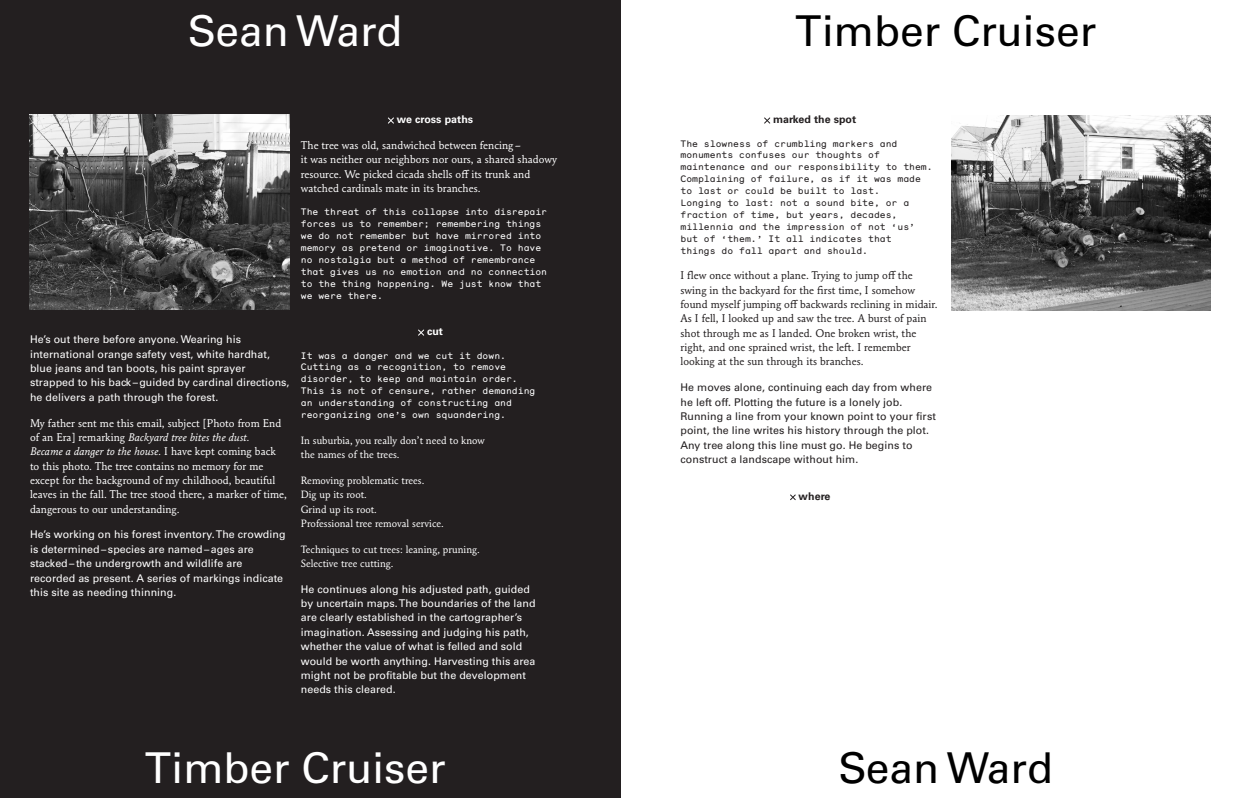
<style>
.page{position:relative;width:1241px;height:798px;background:#fff}
.page>*{position:absolute;margin:0;border:0;box-sizing:border-box;transform-origin:0 0}
.t1{font:42.5px "Univers LT Std";color:#fff}
.t2{font:42.5px "Univers LT Std";color:#000}
.t3{font:11.25px/14.4px "Maxime Std";letter-spacing:.005em;color:#fff}
.t4{font:11.25px/14.4px "Maxime Std";letter-spacing:.005em;color:#231f20}
.t5{font:10.62px/14.4px "Univers LT Std";letter-spacing:.005em;color:#fff}
.t6{font:10.62px/14.4px "Univers LT Std";letter-spacing:.005em;color:#231f20}
.t7{font:10.62px/14.4px "Maxime Std";letter-spacing:.005em;color:#fff}
.t8{font:700 10.62px "Univers LT Std";letter-spacing:.005em;color:#231f20}
.t9{font:700 10.62px "Univers LT Std";letter-spacing:.005em;color:#fff}
.t10{font:9.38px/11.9px "Monosten A";letter-spacing:.005em;color:#fff}
.t11{font:9.38px/11.9px "Monosten A";letter-spacing:.005em;color:#231f20}
.s1{font-style:italic}
</style>
<div class="page">
<div style="left:0;top:1px;width:620px;height:796px;background:#231f20"></div>
<svg style="left:764px;top:117px;width:6px;height:7px"></svg>
<svg style="left:790px;top:494px;width:5px;height:6px"></svg>
<img style="left:951px;top:116px;width:259px;height:194px">
<img style="left:30px;top:115px;width:259px;height:194px">
<svg style="left:388px;top:117px;width:6px;height:7px"></svg>
<svg style="left:418px;top:329px;width:6px;height:7px"></svg>
<h1 class="t1" style="left:188px;top:5px;width:216px">Sean Ward</h1>
<p class="t5" style="left:30px;top:332px;width:261px">He’s out there before anyone. Wearing his international orange safety vest, white hardhat, blue jeans and tan boots, his paint sprayer strapped to his back –guided by cardinal directions, he delivers a path through the forest.</p>
<p class="t3" style="left:30px;top:415px;width:258px">My father sent me this email, subject [Photo from End of an Era] remarking <span class="s1">Backyard tree bites the dust.<br>Became a danger to the house.</span> I have kept coming back to this photo. The tree contains no memory for me except for the background of my childhood, beautiful leaves in the fall. The tree stood there, a marker of time, dangerous to our understanding.</p>
<p class="t5" style="left:30px;top:527px;width:257px">He’s working on his forest inventory. The crowding is determined– species are named–ages are stacked– the undergrowth and wildlife are recorded as present. A series of markings indicate this site as needing thinning.</p>
<p class="t9" style="left:397px;top:113px;width:78px">we cross paths</p>
<p class="t3" style="left:301px;top:138px;width:257px">The tree was old, sandwiched between fencing –<br>it was neither our neighbors nor ours, a shared shadowy resource. We picked cicada shells off its trunk and watched cardinals mate in its branches.</p>
<p class="t10" style="left:301px;top:206px;width:248px">The threat of this collapse into disrepair forces us to remember; remembering things we do not remember but have mirrored into memory as pretend or imaginative. To have no nostalgia but a method of remembrance that gives us no emotion and no connection to the thing happening. We just know that we were there.</p>
<p class="t9" style="left:427px;top:325px;width:18px">cut</p>
<p class="t10" style="left:301px;top:349px;width:236px">It was a danger and we cut it down.<br>Cutting as a recognition, to remove disorder, to keep and maintain order.<br>This is not of censure, rather demanding an understanding of constructing and reorganizing one’s own squandering.</p>
<p class="t7" style="left:301px;top:432px;width:185px">In suburbia, you really don’t need to know the names of the trees.</p>
<p class="t7" style="left:301px;top:472px;width:144px">Removing problematic trees.<br>Dig up its root.<br>Grind up its root.<br>Professional tree removal service.</p>
<p class="t7" style="left:301px;top:541px;width:180px">Techniques to cut trees: leaning, pruning.<br>Selective tree cutting.</p>
<p class="t5" style="left:301px;top:581px;width:236px">He continues along his adjusted path, guided by uncertain maps. The boundaries of the land are clearly established in the cartographer’s imagination. Assessing and judging his path, whether the value of what is felled and sold would be worth anything. Harvesting this area might not be profitable but the development needs this cleared.</p>
<h1 class="t1" style="left:145px;top:742px;width:302px">Timber Cruiser</h1>
<h1 class="t2" style="left:795px;top:5px;width:302px">Timber Cruiser</h1>
<p class="t8" style="left:773px;top:113px;width:85px">marked the spot</p>
<p class="t11" style="left:680px;top:137px;width:253px">The slowness of crumbling markers and monuments confuses our thoughts of maintenance and our responsibility to them.<br>Complaining of failure, as if it was made to last or could be built to last.<br>Longing to last: not a sound bite, or a fraction of time, but years, decades, millennia and the impression of not ‘us’ but of ‘them.’ It all indicates that<br>things do fall apart and should.</p>
<p class="t4" style="left:680px;top:268px;width:258px">I flew once without a plane. Trying to jump off the swing in the backyard for the first time, I somehow found myself jumping off backwards reclining in midair.<br>As I fell, I looked up and saw the tree. A burst of pain shot through me as I landed. One broken wrist, the right, and one sprained wrist, the left. I remember looking at the sun through its branches.</p>
<p class="t6" style="left:680px;top:380px;width:257px">He moves alone, continuing each day from where he left off. Plotting the future is a lonely job.<br>Running a line from your known point to your first point, the line writes his history through the plot.<br>Any tree along this line must go. He begins to construct a landscape without him.</p>
<p class="t8" style="left:798px;top:490px;width:33px">where</p>
<h1 class="t2" style="left:838px;top:742px;width:216px">Sean Ward</h1>
</div>
